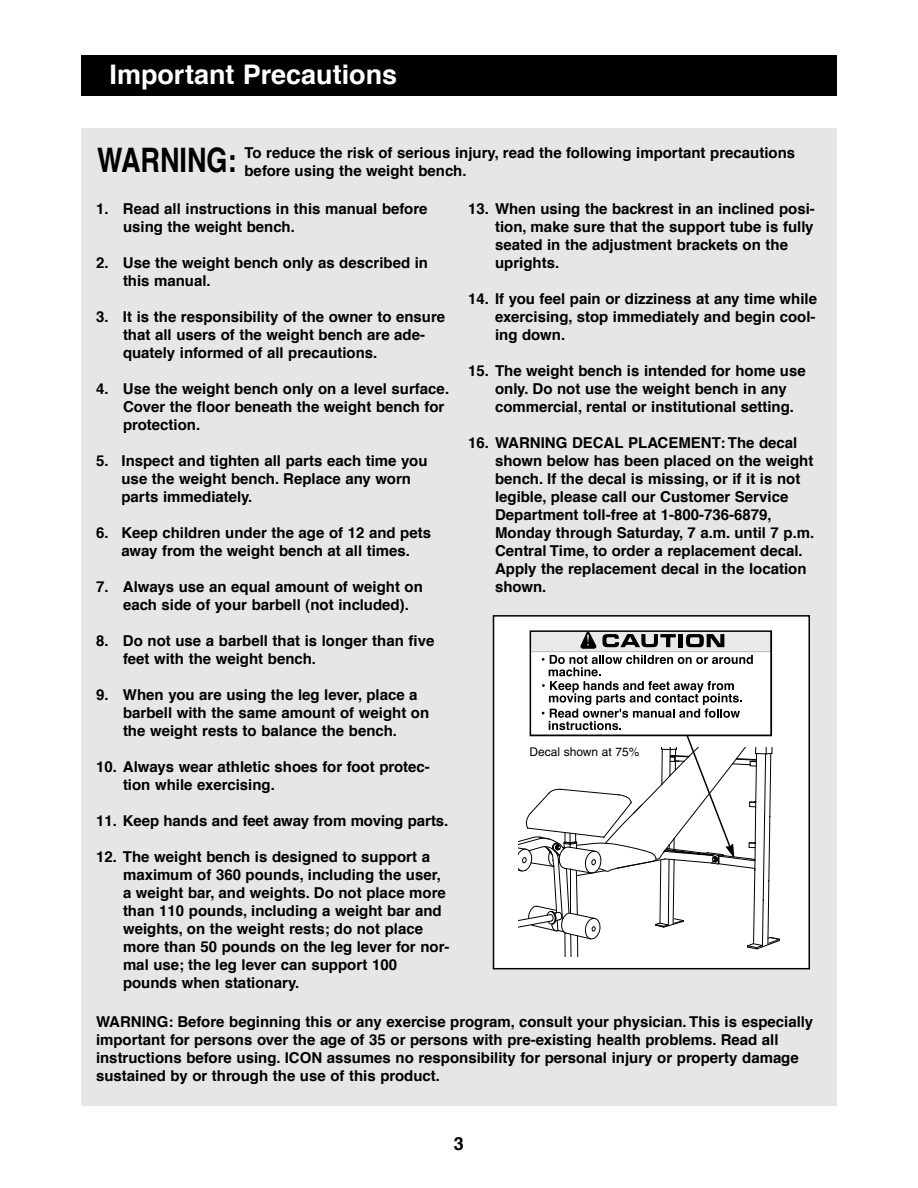
<style>
.page{position:relative;width:918px;height:1188px;background:#fff}
.page>*{position:absolute;margin:0;border:0;box-sizing:border-box;transform-origin:0 0}
.t1{font:700 33.75px "Helvetica";color:#000;scale:.8 1}
.t2{font:700 27px "Helvetica";color:#fff}
.t3{font:700 18px "Helvetica";color:#000}
.t4{font:700 15px/18px "Helvetica";color:#000}
.t5{font:12px "Helvetica";color:#000}
</style>
<div class="page">
<div style="left:81px;top:189px;width:756px;height:840px;background:#e6e6e6"></div>
<div style="left:81px;top:1001px;width:756px;height:105px;background:#e6e6e6"></div>
<div style="left:494px;top:617px;width:314px;height:351px;background:#fff"></div>
<div style="left:493px;top:615px;width:317px;height:354px;border:2px solid #000"></div>
<svg style="left:519px;top:632px;width:261px;height:325px"></svg>
<div style="left:530px;top:630px;width:242px;height:106px;border:2px solid #000"></div>
<div style="left:81px;top:128px;width:756px;height:62px;background:#e6e6e6"></div>
<div style="left:81px;top:56px;width:756px;height:40px;background:#000"></div>
<h2 class="t2" style="left:110px;top:63px;width:289px">Important Precautions</h2>
<h1 class="t1" style="left:97px;top:146px;width:176px">WARNING:</h1>
<p class="t4" style="left:244px;top:145px;width:552px">To reduce the risk of serious injury, read the following important precautions</p>
<p class="t4" style="left:244px;top:163px;width:224px">before using the weight bench.</p>
<p class="t4" style="left:123px;top:201px;width:306px;text-indent:-27px">1. Read all instructions in this manual before using the weight bench.</p>
<p class="t4" style="left:123px;top:255px;width:307px;text-indent:-27px">2. Use the weight bench only as described in this manual.</p>
<p class="t4" style="left:123px;top:309px;width:324px;text-indent:-27px">3. It is the responsibility of the owner to ensure that all users of the weight bench are ade&shy;quately informed of all precautions.</p>
<p class="t4" style="left:123px;top:381px;width:328px;text-indent:-27px">4. Use the weight bench only on a level surface.<br>Cover the floor beneath the weight bench for protection.</p>
<p class="t4" style="left:122px;top:453px;width:308px;text-indent:-26px">5. Inspect and tighten all parts each time you use the weight bench. Replace any worn parts immediately.</p>
<p class="t4" style="left:96px;top:525px;width:337px;text-align:center">6. Keep children under the age of 12 and pets away from the weight bench at all times.</p>
<p class="t4" style="left:123px;top:579px;width:301px;text-indent:-27px">7. Always use an equal amount of weight on each side of your barbell (not included).</p>
<p class="t4" style="left:123px;top:633px;width:313px;text-indent:-27px">8. Do not use a barbell that is longer than five feet with the weight bench.</p>
<p class="t4" style="left:123px;top:687px;width:308px;text-indent:-27px">9. When you are using the leg lever, place a barbell with the same amount of weight on the weight rests to balance the bench.</p>
<p class="t4" style="left:123px;top:759px;width:308px;text-indent:-27px">10. Always wear athletic shoes for foot protec&shy;tion while exercising.</p>
<p class="t4" style="left:96px;top:813px;width:354px">11. Keep hands and feet away from moving parts.</p>
<p class="t4" style="left:123px;top:849px;width:328px;text-indent:-27px">12. The weight bench is designed to support a maximum of 360 pounds, including the user, a weight bar, and weights. Do not place more than 110 pounds, including a weight bar and weights, on the weight rests; do not place more than 50 pounds on the leg lever for nor&shy;mal use; the leg lever can support 100 pounds when stationary.</p>
<p class="t4" style="left:495px;top:201px;width:321px;text-indent:-27px">13. When using the backrest in an inclined posi&shy;tion, make sure that the support tube is fully seated in the adjustment brackets on the uprights.</p>
<p class="t4" style="left:495px;top:291px;width:324px;text-align:justify;text-indent:-27px">14. If you feel pain or dizziness at any time while exercising, stop immediately and begin cool&shy;ing down.</p>
<p class="t4" style="left:495px;top:363px;width:312px;text-indent:-27px">15. The weight bench is intended for home use only. Do not use the weight bench in any commercial, rental or institutional setting.</p>
<p class="t4" style="left:495px;top:435px;width:321px;text-indent:-27px">16. WARNING DECAL PLACEMENT: The decal shown below has been placed on the weight bench. If the decal is missing, or if it is not legible, please call our Customer Service Department toll-free at 1-800-736-6879, Monday through Saturday, 7 a.m. until 7 p.m.<br>Central Time, to order a replacement decal.<br>Apply the replacement decal in the location shown.</p>
<p class="t5" style="left:530px;top:748px;width:112px">Decal shown at 75%</p>
<p class="t4" style="left:96px;top:1014px;width:719px">WARNING: Before beginning this or any exercise program, consult your physician. This is especially important for persons over the age of 35 or persons with pre-existing health problems. Read all instructions before using. ICON assumes no responsibility for personal injury or property damage sustained by or through the use of this product.</p>
<p class="t3" style="left:454px;top:1136px;width:12px">3</p>
</div>
